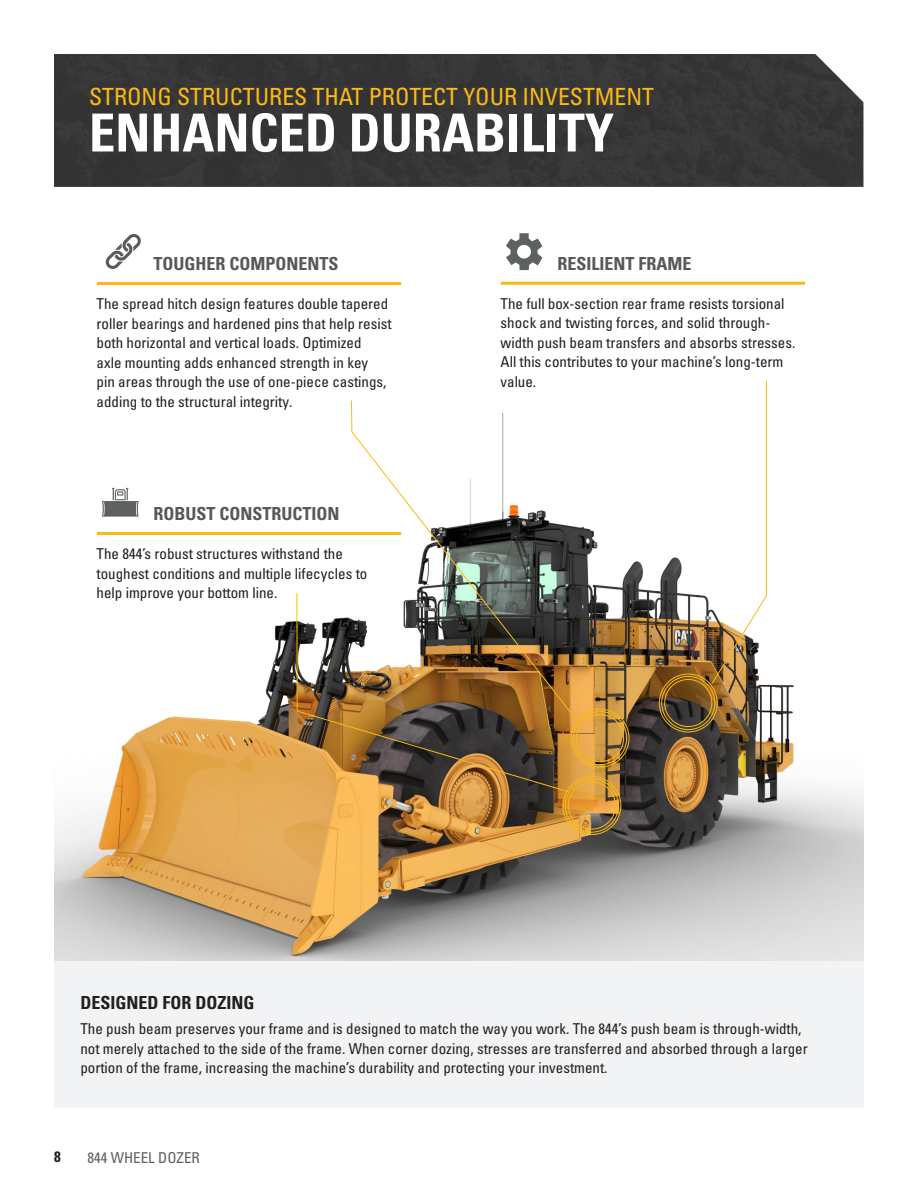
<style>
.page{position:relative;width:918px;height:1188px;background:#fff}
.page>*{position:absolute;margin:0;border:0;box-sizing:border-box;transform-origin:0 0}
.Headline_large_white{font:700 condensed 52.5px "Univers LT Std";color:#fff}
.Subhead_small_yellow{font:condensed 23.7px "Univers LTCYR 57";color:#fcba13}
.Subhead_small_gray{font:700 condensed 18px "Univers LT Std";color:#57585a}
.Headline_small_black{font:700 condensed 18px "Univers LT Std";color:#231f20}
.Body_copy{font:condensed 15px/19.5px "Univers LTCYR 57";color:#231f20}
.t1{font:condensed 15px "Univers LTCYR 57";color:#5d6163}
.t2{font:700 condensed 15px "Univers LT Std";color:#231f20}
</style>
<div class="page">
<img style="left:54px;top:487px;width:810px;height:474px">
<div style="left:54px;top:961px;width:810px;height:147px;background:#f2f3f4"></div>
<div style="left:571px;top:709px;width:58px;height:58px;border:1px solid #fcba13;border-radius:50%"></div>
<div style="left:573px;top:711px;width:54px;height:54px;border:1px solid #fcba13;border-radius:50%"></div>
<div style="left:576px;top:714px;width:48px;height:48px;border:1px solid #fcba13;border-radius:50%"></div>
<svg style="left:351px;top:400px;width:226px;height:321px"></svg>
<div style="left:659px;top:674px;width:59px;height:58px;border:1px solid #fcba13;border-radius:50%"></div>
<div style="left:661px;top:676px;width:54px;height:54px;border:1px solid #fcba13;border-radius:50%"></div>
<div style="left:664px;top:679px;width:48px;height:48px;border:1px solid #fcba13;border-radius:50%"></div>
<svg style="left:711px;top:380px;width:56px;height:305px"></svg>
<hr style="left:501px;top:282px;width:304px;height:3px;background:#fcba13">
<hr style="left:97px;top:532px;width:304px;height:3px;background:#fcba13">
<svg style="left:102px;top:488px;width:37px;height:29px"></svg>
<svg style="left:506px;top:233px;width:36px;height:37px"></svg>
<div style="left:563px;top:776px;width:58px;height:59px;border:1px solid #fcba13;border-radius:50%"></div>
<div style="left:565px;top:779px;width:54px;height:54px;border:1px solid #fcba13;border-radius:50%"></div>
<div style="left:568px;top:782px;width:48px;height:48px;border:1px solid #fcba13;border-radius:50%"></div>
<svg style="left:297px;top:710px;width:272px;height:83px;background:#7a5c36"></svg>
<hr style="left:297px;top:593px;width:1px;height:118px;background:#fcba13">
<div style="left:54px;top:54px;width:809px;height:133px;background:#353536"></div>
<svg style="left:105px;top:234px;width:36px;height:35px"></svg>
<hr style="left:97px;top:282px;width:304px;height:3px;background:#fcba13">
<p class="Subhead_small_yellow" style="left:89px;top:82px;width:567px">STRONG STRUCTURES THAT PROTECT YOUR INVESTMENT</p>
<p class="Headline_large_white" style="left:89px;top:101px;width:527px">ENHANCED DURABILITY</p>
<p class="Subhead_small_gray" style="left:154px;top:253px;width:187px">TOUGHER COMPONENTS</p>
<p class="Body_copy" style="left:97px;top:294px;width:296px">The spread hitch design features double tapered roller bearings and hardened pins that help resist both horizontal and vertical loads. Optimized<br>axle mounting adds enhanced strength in key<br>pin areas through the use of one-piece castings, adding to the structural integrity.</p>
<p class="Subhead_small_gray" style="left:154px;top:503px;width:188px">ROBUST CONSTRUCTION</p>
<p class="Body_copy" style="left:97px;top:544px;width:272px">The 844’s robust structures withstand the toughest conditions and multiple lifecycles to help improve your bottom line.</p>
<p class="Subhead_small_gray" style="left:557px;top:252px;width:136px">RESILIENT FRAME</p>
<p class="Body_copy" style="left:501px;top:293px;width:296px">The full box-section rear frame resists torsional shock and twisting forces, and solid through&shy;width push beam transfers and absorbs stresses.<br>All this contributes to your machine’s long-term value.</p>
<p class="Headline_small_black" style="left:80px;top:992px;width:176px">DESIGNED FOR DOZING</p>
<p class="Body_copy" style="left:80px;top:1019px;width:729px">The push beam preserves your frame and is designed to match the way you work. The 844’s push beam is through-width, not merely attached to the side of the frame. When corner dozing, stresses are transferred and absorbed through a larger portion of the frame, increasing the machine’s durability and protecting your investment.</p>
<p class="t2" style="left:54px;top:1147px;width:8px">8</p>
<p class="t1" style="left:87px;top:1148px;width:114px">844 WHEEL DOZER</p>
</div>
